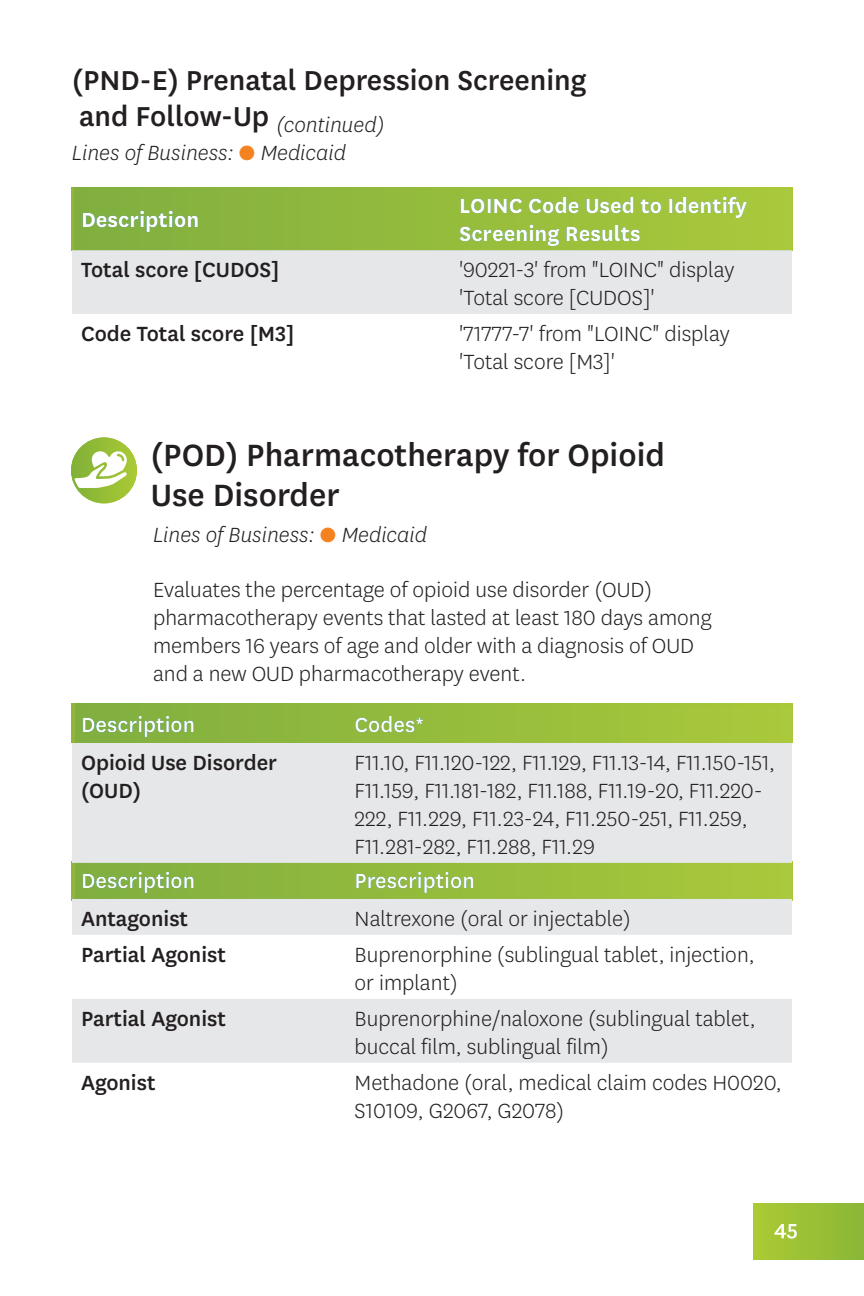
<style>
.page{position:relative;width:864px;height:1296px;background:#fff}
.page>*{position:absolute;margin:0;border:0;box-sizing:border-box;transform-origin:0 0}
.t1{font:500 36px/40px "Centene Sans";color:#231f20}
.t2{font:500 32px/36px "Centene Sans";color:#231f20}
.t3{font:300 24px/28px "Centene Sans";color:#231f20}
.t4{font:500 24px/28px "Centene Sans";color:#231f20}
.t5{font:700 24px/28px "Centene Sans";color:#fff}
.t6{font:italic 300 24px "Centene Sans";color:#231f20}
.t7{font:500 24px "Centene Sans";color:#fff}
.s1{color:#f58220}
</style>
<div class="page">
<div style="left:72px;top:251px;width:720px;height:63px;background:#e6e7e9"></div>
<div style="left:72px;top:743px;width:720px;height:192px;background:#e6e7e9"></div>
<div style="left:72px;top:999px;width:720px;height:64px;background:#e6e7e9"></div>
<div style="left:754px;top:1204px;width:110px;height:55px;background:linear-gradient(to right,#acca34,#8bb737)"></div>
<svg style="left:774px;top:1224px;width:23px;height:15px"></svg>
<div style="left:71px;top:187px;width:722px;height:64px;background:linear-gradient(to right,#80ae3f,#a9c93b)"></div>
<div style="left:72px;top:704px;width:720px;height:39px;background:linear-gradient(to right,#80ae3f,#a9c93b)"></div>
<div style="left:72px;top:862px;width:720px;height:39px;background:linear-gradient(to right,#80ae40,#a9c93c)"></div>
<svg style="left:71px;top:437px;width:66px;height:66px"></svg>
<svg style="left:74px;top:447px;width:53px;height:45px"></svg>
<h2 class="t2" style="left:72px;top:60px;width:516px">(PND-E) Prenatal Depression Screening and Follow-Up <sub>(continued)</sub></h2>
<p class="t6" style="left:72px;top:138px;width:275px">Lines of Business: <span class="s1">●</span> Medicaid</p>
<p class="t5" style="left:81px;top:204px;width:120px">Description</p>
<p class="t5" style="left:459px;top:190px;width:290px">LOINC Code Used to Identify<br>Screening Results</p>
<p class="t4" style="left:81px;top:254px;width:200px">Total score [CUDOS]</p>
<p class="t3" style="left:459px;top:255px;width:277px">'90221-3' from "LOINC" display 'Total score [CUDOS]'</p>
<p class="t4" style="left:81px;top:318px;width:215px">Code Total score [M3]</p>
<p class="t3" style="left:459px;top:319px;width:272px">'71777-7' from "LOINC" display 'Total score [M3]'</p>
<h1 class="t1" style="left:151px;top:433px;width:516px">(POD) Pharmacotherapy for Opioid<br>Use Disorder</h1>
<p class="t6" style="left:153px;top:520px;width:275px">Lines of Business: <span class="s1">●</span> Medicaid</p>
<p class="t3" style="left:153px;top:575px;width:560px">Evaluates the percentage of opioid use disorder (OUD) pharmacotherapy events that lasted at least 180 days among members 16 years of age and older with a diagnosis of OUD and a new OUD pharmacotherapy event.</p>
<p class="t7" style="left:81px;top:708px;width:116px">Description</p>
<p class="t7" style="left:355px;top:708px;width:71px">Codes*</p>
<p class="t4" style="left:81px;top:747px;width:198px">Opioid Use Disorder (OUD)</p>
<p class="t3" style="left:355px;top:748px;width:422px">F11.10, F11.120-122, F11.129, F11.13-14, F11.150-151, F11.159, F11.181-182, F11.188, F11.19-20, F11.220- 222, F11.229, F11.23-24, F11.250-251, F11.259, F11.281-282, F11.288, F11.29</p>
<p class="t7" style="left:81px;top:864px;width:116px">Description</p>
<p class="t7" style="left:355px;top:864px;width:122px">Prescription</p>
<p class="t4" style="left:81px;top:903px;width:109px">Antagonist</p>
<p class="t3" style="left:355px;top:904px;width:278px">Naltrexone (oral or injectable)</p>
<p class="t4" style="left:81px;top:939px;width:146px">Partial Agonist</p>
<p class="t3" style="left:355px;top:940px;width:402px">Buprenorphine (sublingual tablet, injection, or implant)</p>
<p class="t4" style="left:81px;top:1003px;width:146px">Partial Agonist</p>
<p class="t3" style="left:355px;top:1004px;width:403px">Buprenorphine/naloxone (sublingual tablet, buccal film, sublingual film)</p>
<p class="t4" style="left:81px;top:1067px;width:76px">Agonist</p>
<p class="t3" style="left:355px;top:1068px;width:429px">Methadone (oral, medical claim codes H0020,<br>S10109, G2067, G2078)</p>
</div>
